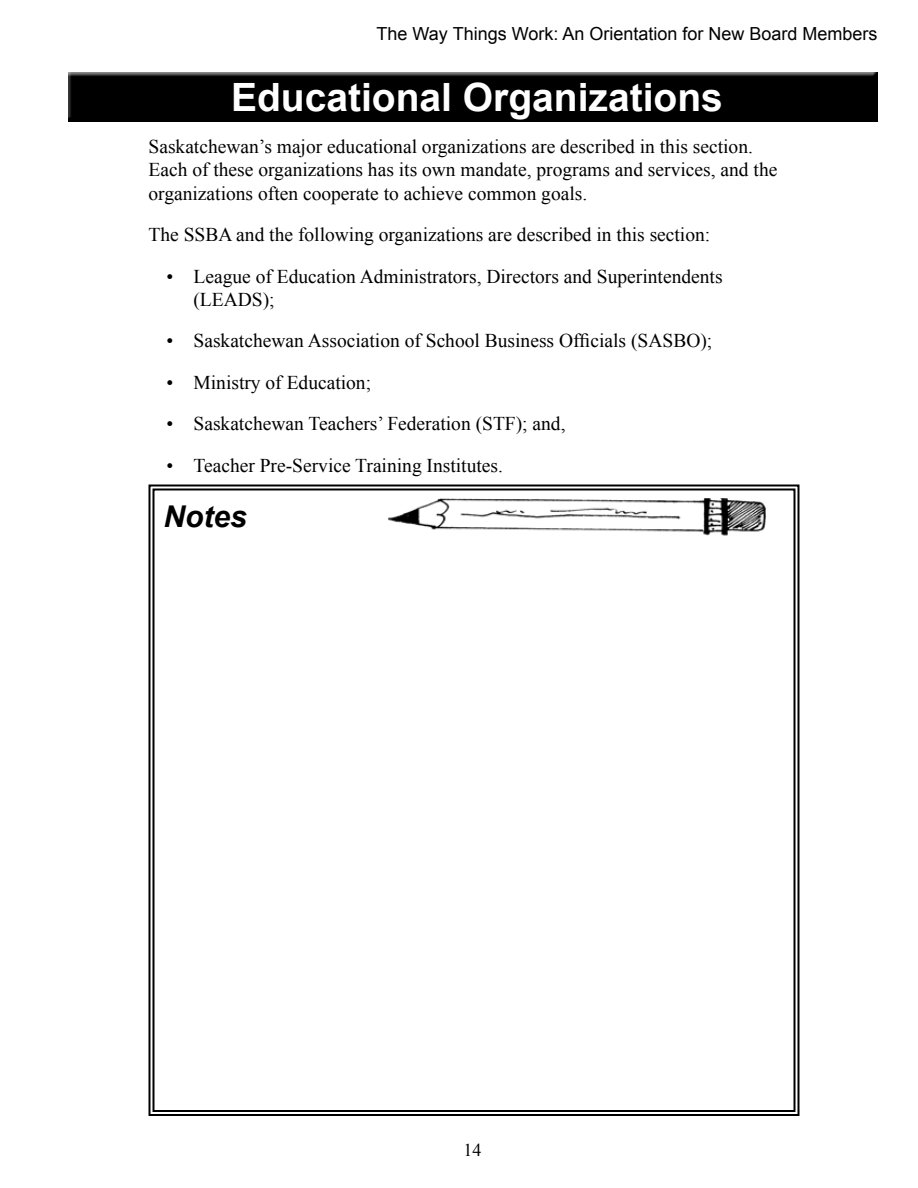
<style>
.page{position:relative;width:918px;height:1188px;background:#fff}
.page>*{position:absolute;margin:0;border:0;box-sizing:border-box;transform-origin:0 0}
.t1{font:700 39px "Arial";color:#fff}
.t2{font:italic 700 30px "Arial";color:#000}
.t3{font:19.5px/23.4px "Times New Roman";color:#000}
.t4{font:18px "Arial";color:#000}
.t5{font:18px "Times New Roman";color:#000}
</style>
<div class="page">
<div style="left:66px;top:71px;width:813px;height:54px;background:#000"></div>
<svg style="left:148px;top:484px;width:652px;height:632px"></svg>
<img style="left:376px;top:498px;width:404px;height:56px">
<p class="t4" style="left:377px;top:22px;width:502px">The Way Things Work: An Orientation for New Board Members</p>
<h1 class="t1" style="left:231px;top:72px;width:493px">Educational Organizations</h1>
<p class="t3" style="left:148px;top:134px;width:630px">Saskatchewan’s major educational organizations are described in this section.<br>Each of these organizations has its own mandate, programs and services, and the organizations often cooperate to achieve common goals.</p>
<p class="t3" style="left:148px;top:223px;width:563px">The SSBA and the following organizations are described in this section:</p>
<p class="t3" style="left:194px;top:264px;width:531px;text-indent:-27px">• League of Education Administrators, Directors and Superintendents (LEADS);</p>
<p class="t3" style="left:166px;top:329px;width:547px">• Saskatchewan Association of School Business Officials (SASBO);</p>
<p class="t3" style="left:166px;top:370px;width:206px">• Ministry of Education;</p>
<p class="t3" style="left:166px;top:412px;width:401px">• Saskatchewan Teachers’ Federation (STF); and,</p>
<p class="t3" style="left:166px;top:453px;width:338px">• Teacher Pre-Service Training Institutes.</p>
<h2 class="t2" style="left:164px;top:497px;width:85px">Notes</h2>
<p class="t5" style="left:464px;top:1138px;width:19px">14</p>
</div>
